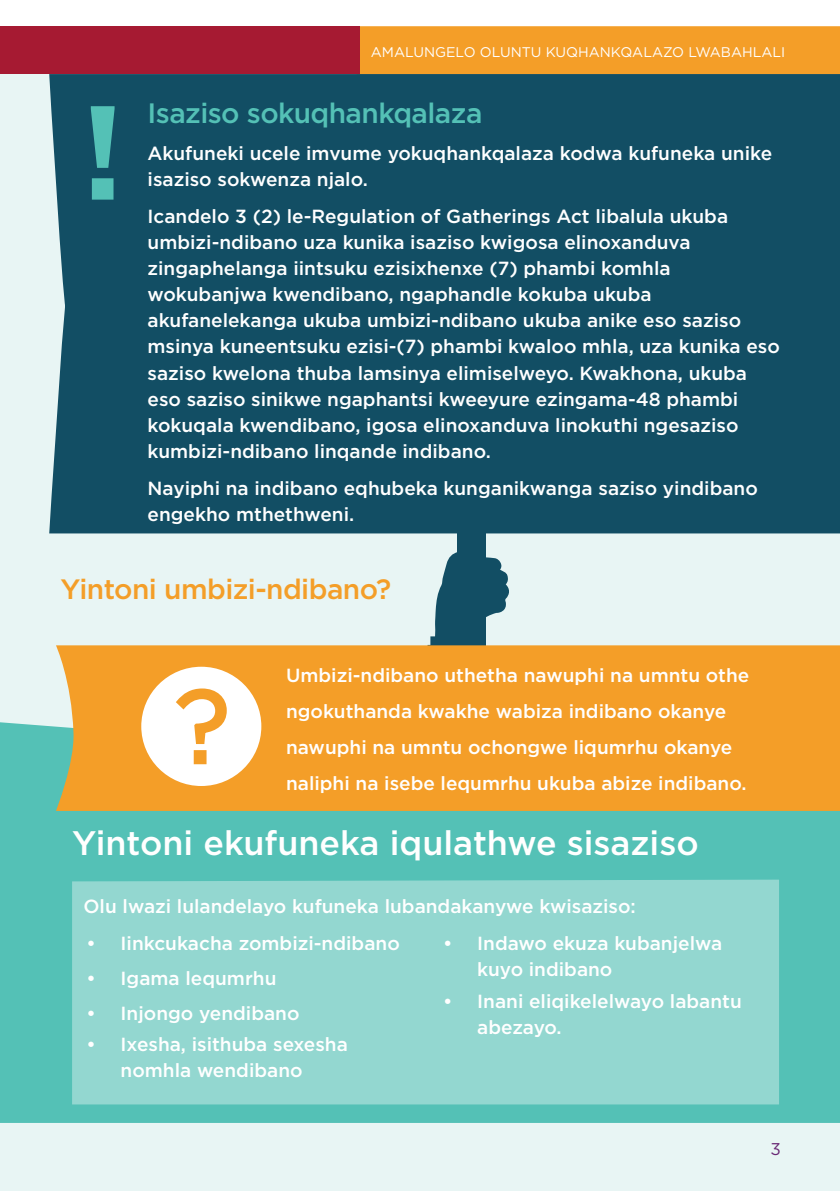
<style>
.page{position:relative;width:840px;height:1191px;background:#fff}
.page>*{position:absolute;margin:0;border:0;box-sizing:border-box;transform-origin:0 0}
.Head_2{font:500 34px "Gotham";color:#fff}
.Head_3{font:500 28px "Gotham";letter-spacing:-.02em;color:#54c1b6}
.Head_3-2{font:500 28px "Gotham";letter-spacing:-.02em;color:#f49e28}
.Text{font:500 19px/26px "Gotham";color:#fff}
.Head_2-2{font:500 19px/36px "Gotham";color:#fff}
.t1{font:17px "Gotham";color:#692875}
.t2{font:14px "Gotham";color:#fff}
</style>
<div class="page">
<div style="left:0;top:74px;width:839px;height:1117px;background:#e8f5f4"></div>
<div style="left:359px;top:26px;width:480px;height:48px;background:#f49e28"></div>
<div style="left:0;top:26px;width:359px;height:48px;background:#a61a32"></div>
<div style="left:0;top:722px;width:839px;height:401px;background:#54c1b6"></div>
<div style="left:72px;top:879px;width:706px;height:225px;background:#93d7d0"></div>
<div style="left:457px;top:433px;width:28px;height:299px;background:#124e64"></div>
<div style="left:49px;top:74px;width:790px;height:459px;background:#124e64"></div>
<svg style="left:91px;top:106px;width:23px;height:94px;background:#41a09e"></svg>
<svg style="left:428px;top:548px;width:81px;height:97px"></svg>
<div style="left:56px;top:645px;width:783px;height:166px;background:#f49e28"></div>
<div style="left:141px;top:666px;width:120px;height:120px;background:#fff;border-radius:50%"></div>
<svg style="left:176px;top:688px;width:51px;height:77px"></svg>
<p class="t2" style="left:370px;top:43px;width:416px">AMALUNGELO OLUNTU KUQHANKQALAZO LWABAHLALI</p>
<p class="Head_3" style="left:147px;top:94px;width:336px">Isaziso sokuqhankqalaza</p>
<p class="Head_2-2" style="left:147px;top:140px;width:625px;line-height:26px">Akufuneki ucele imvume yokuqhankqalaza kodwa kufuneka unike isaziso sokwenza njalo.</p>
<p class="Text" style="left:147px;top:203px;width:633px">Icandelo 3 (2) le-Regulation of Gatherings Act libalula ukuba umbizi-ndibano uza kunika isaziso kwigosa elinoxanduva zingaphelanga iintsuku ezisixhenxe (7) phambi komhla wokubanjwa kwendibano, ngaphandle kokuba ukuba akufanelekanga ukuba umbizi-ndibano ukuba anike eso saziso msinya kuneentsuku ezisi-(7) phambi kwaloo mhla, uza kunika eso saziso kwelona thuba lamsinya elimiselweyo. Kwakhona, ukuba eso saziso sinikwe ngaphantsi kweeyure ezingama-48 phambi kokuqala kwendibano, igosa elinoxanduva linokuthi ngesaziso kumbizi-ndibano linqande indibano.</p>
<p class="Text" style="left:147px;top:475px;width:611px">Nayiphi na indibano eqhubeka kunganikwanga saziso yindibano engekho mthethweni.</p>
<p class="Head_3-2" style="left:60px;top:570px;width:332px">Yintoni umbizi-ndibano?</p>
<p class="Head_2-2" style="left:286px;top:657px;width:464px">Umbizi-ndibano uthetha nawuphi na umntu othe ngokuthanda kwakhe wabiza indibano okanye nawuphi na umntu ochongwe liqumrhu okanye naliphi na isebe lequmrhu ukuba abize indibano.</p>
<p class="Head_2" style="left:72px;top:821px;width:627px">Yintoni ekufuneka iqulathwe sisaziso</p>
<p class="Head_2-2" style="left:83px;top:888px;width:553px">Olu lwazi lulandelayo kufuneka lubandakanywe kwisaziso:</p>
<p class="Text" style="left:86px;top:930px;width:314px">• Iinkcukacha zombizi-ndibano</p>
<p class="Text" style="left:86px;top:965px;width:191px">• Igama lequmrhu</p>
<p class="Text" style="left:86px;top:999px;width:214px">• Injongo yendibano</p>
<p class="Text" style="left:86px;top:1031px;width:263px;text-align:center">• Ixesha, isithuba sexesha nomhla wendibano</p>
<p class="Text" style="left:477px;top:930px;width:246px;text-indent:-34px">• Indawo ekuza kubanjelwa kuyo indibano</p>
<p class="Text" style="left:477px;top:988px;width:266px;text-indent:-34px">• Inani eliqikelelwayo labantu abezayo.</p>
<p class="t1" style="left:770px;top:1137px;width:12px">3</p>
</div>
